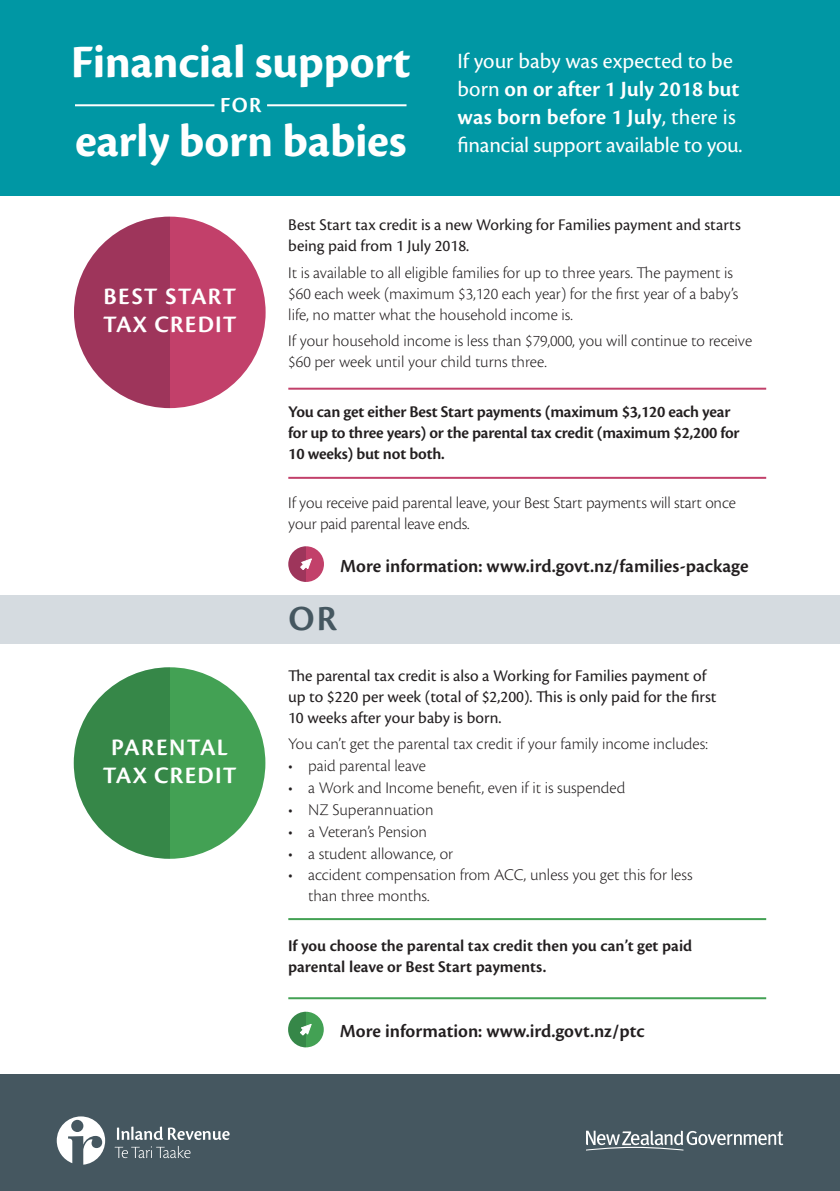
<style>
.page{position:relative;width:840px;height:1191px;background:#fff}
.page>*{position:absolute;margin:0;border:0;box-sizing:border-box;transform-origin:0 0}
.t1{font:700 48.4px "Cronos Pro";letter-spacing:-.005em;color:#fff}
.t2{font:600 36.6px "Cronos Pro";color:#455760}
.t3{font:600 24.6px/27.8px "Cronos Pro";letter-spacing:.05em;color:#fff}
.t4{font:22.6px/27.8px "Cronos Pro";letter-spacing:-.01em;color:#fff}
.t5{font:600 22.4px "Cronos Pro";color:#fff}
.t6{font:600 19.2px "Cronos Pro";color:#231f20}
.t7{font:300 17px/21px "Cronos Pro";letter-spacing:-.005em;color:#231f20}
.t8{font:17px/21px "Cronos Pro";color:#231f20}
.t9{font:600 17px/21px "Cronos Pro";letter-spacing:-.01em;color:#231f20}
.s1{font-weight:600}
</style>
<div class="page">
<div style="left:0;top:0;width:839px;height:196px;background:#0097a4"></div>
<div style="left:0;top:595px;width:839px;height:49px;background:#d5dbe0"></div>
<hr style="left:75px;top:104px;width:139px;height:2px;background:#fff">
<hr style="left:267px;top:104px;width:139px;height:2px;background:#fff">
<div style="left:288px;top:546px;width:36px;height:36px;background:#c2406a;border-radius:50%"></div>
<svg style="left:288px;top:546px;width:18px;height:36px"></svg>
<svg style="left:300px;top:558px;width:12px;height:12px"></svg>
<div style="left:74px;top:217px;width:191px;height:191px;background:#c2406a;border-radius:50%"></div>
<svg style="left:74px;top:217px;width:96px;height:191px;fill:#9e355b"></svg>
<hr style="left:288px;top:388px;width:477px;height:2px;background:#c2406a">
<hr style="left:288px;top:477px;width:477px;height:2px;background:#c2406a">
<div style="left:288px;top:1011px;width:35px;height:36px;background:#43a154;border-radius:50%"></div>
<svg style="left:288px;top:1011px;width:18px;height:36px"></svg>
<svg style="left:299px;top:1023px;width:13px;height:12px"></svg>
<div style="left:74px;top:667px;width:191px;height:191px;background:#43a154;border-radius:50%"></div>
<svg style="left:74px;top:667px;width:95px;height:191px;fill:#368748"></svg>
<hr style="left:288px;top:918px;width:477px;height:2px;background:#43a154">
<hr style="left:288px;top:997px;width:477px;height:2px;background:#43a154">
<div style="left:0;top:1074px;width:839px;height:117px;background:#455760"></div>
<svg style="left:57px;top:1116px;width:48px;height:48px"></svg>
<svg style="left:114px;top:1126px;width:115px;height:32px"></svg>
<svg style="left:586px;top:1130px;width:196px;height:20px"></svg>
<p class="t1" style="left:71px;top:35px;width:341px">Financial support</p>
<p class="t1" style="left:75px;top:113px;width:333px">early born babies</p>
<p class="t5" style="left:220px;top:93px;width:43px">FOR</p>
<p class="t4" style="left:457px;top:48px;width:286px">If your baby was expected to be born <span class="s1">on or after 1 July 2018 but was born before 1 July</span>, there is financial support available to you.</p>
<p class="t3" style="left:103px;top:283px;width:135px">BEST START<br>TAX CREDIT</p>
<p class="t3" style="left:103px;top:733px;width:135px;text-align:center">PARENTAL<br>TAX CREDIT</p>
<p class="t8" style="left:288px;top:214px;width:454px">Best Start tax credit is a new Working for Families payment and starts being paid from 1 July 2018.</p>
<p class="t7" style="left:288px;top:262px;width:451px">It is available to all eligible families for up to three years. The payment is $60 each week (maximum $3,120 each year) for the first year of a baby’s life, no matter what the household income is.</p>
<p class="t7" style="left:288px;top:330px;width:465px">If your household income is less than $79,000, you will continue to receive $60 per week until your child turns three.</p>
<p class="t9" style="left:288px;top:401px;width:452px">You can get either Best Start payments (maximum $3,120 each year for up to three years) or the parental tax credit (maximum $2,200 for<br>10 weeks) but not both.</p>
<p class="t7" style="left:288px;top:492px;width:449px">If you receive paid parental leave, your Best Start payments will start once your paid parental leave ends.</p>
<p class="t6" style="left:340px;top:555px;width:410px">More information: www.ird.govt.nz/families-package</p>
<p class="t2" style="left:288px;top:598px;width:50px">OR</p>
<p class="t8" style="left:288px;top:665px;width:430px">The parental tax credit is also a Working for Families payment of up to $220 per week (total of $2,200). This is only paid for the first<br>10 weeks after your baby is born.</p>
<p class="t7" style="left:288px;top:733px;width:421px">You can’t get the parental tax credit if your family income includes:</p>
<p class="t7" style="left:288px;top:755px;width:139px">• paid parental leave</p>
<p class="t7" style="left:288px;top:777px;width:338px">• a Work and Income benefit, even if it is suspended</p>
<p class="t7" style="left:288px;top:799px;width:147px">• NZ Superannuation</p>
<p class="t7" style="left:288px;top:821px;width:140px">• a Veteran’s Pension</p>
<p class="t7" style="left:288px;top:842px;width:166px">• a student allowance, or</p>
<p class="t7" style="left:308px;top:864px;width:385px;text-indent:-20px">• accident compensation from ACC, unless you get this for less than three months.</p>
<p class="t9" style="left:288px;top:935px;width:405px">If you choose the parental tax credit then you can’t get paid parental leave or Best Start payments.</p>
<p class="t6" style="left:340px;top:1020px;width:306px">More information: www.ird.govt.nz/ptc</p>
</div>
